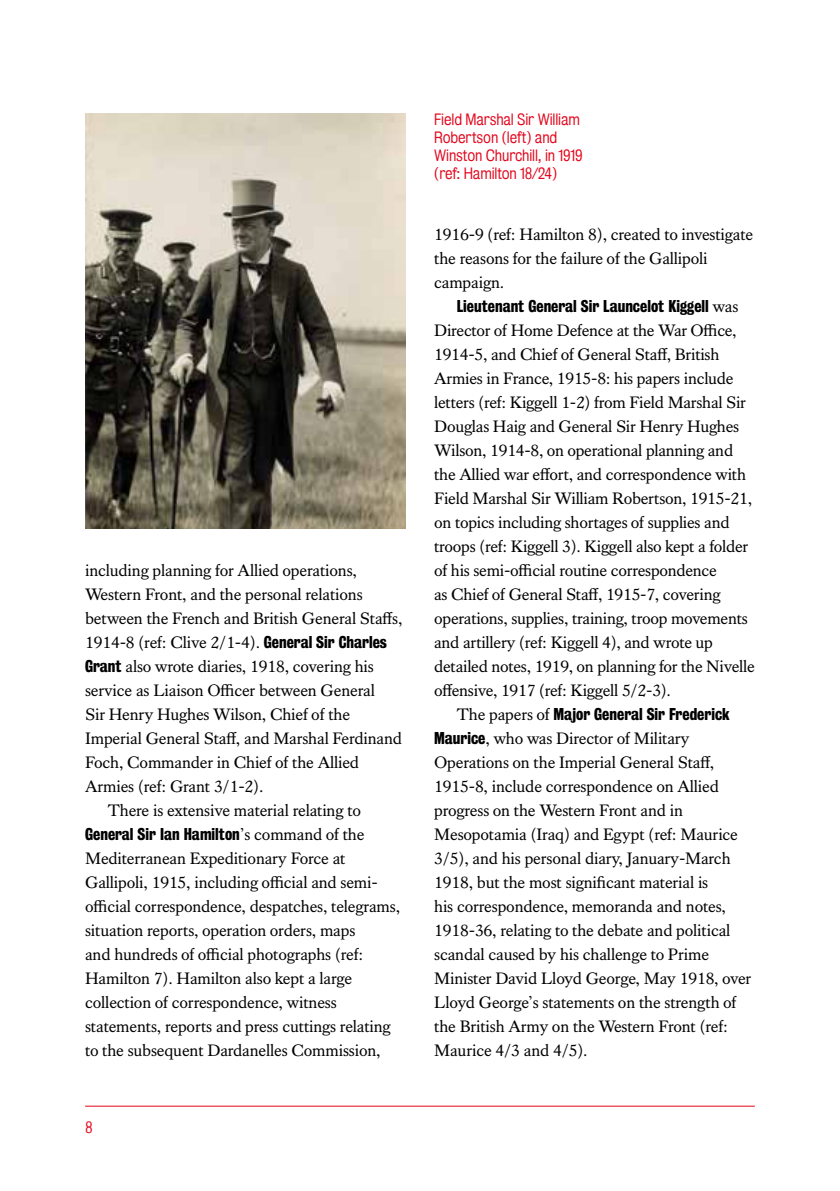
<style>
.page{position:relative;width:840px;height:1191px;background:#fff}
.page>*{position:absolute;margin:0;border:0;box-sizing:border-box;transform-origin:0 0}
.t1{font:17px/24px "Kings Caslon Text";letter-spacing:-.01em;color:#000}
.t2{font:15.6px "Kings Bureau Grot Three Seven";color:#000}
.t3{font:15px/18px "Kings Bureau Grot Five One";letter-spacing:-.01em;color:#e3051b}
.s1{font-family:"Kings Bureau Grot Three Seven";font-size:15.6px}
.s2{font-family:"Kings Caslon Text";font-size:17px}
</style>
<div class="page">
<hr style="left:85px;top:1105px;width:669px;height:1px;background:#e3051b">
<img style="left:85px;top:113px;width:320px;height:415px">
<p class="t1" style="left:85px;top:558px;width:273px">including planning for Allied operations,</p>
<p class="t1" style="left:85px;top:582px;width:279px">Western Front, and the personal relations</p>
<p class="t1" style="left:85px;top:606px;width:318px">between the French and British General Staffs,</p>
<p class="t1" style="left:85px;top:630px;width:303px">1914-8 (ref: Clive 2/1-4). <span class="s1">General Sir Charles</span></p>
<p class="t1" style="left:85px;top:654px;width:290px"><span class="s1">Grant</span> also wrote diaries, 1918, covering his</p>
<p class="t1" style="left:85px;top:678px;width:291px">service as Liaison Officer between General</p>
<p class="t1" style="left:85px;top:702px;width:266px">Sir Henry Hughes Wilson, Chief of the</p>
<p class="t1" style="left:85px;top:726px;width:318px">Imperial General Staff, and Marshal Ferdinand</p>
<p class="t1" style="left:85px;top:750px;width:275px">Foch, Commander in Chief of the Allied</p>
<p class="t1" style="left:85px;top:774px;width:180px">Armies (ref: Grant 3/1-2).</p>
<p class="t1" style="left:108px;top:798px;width:254px">There is extensive material relating to</p>
<p class="t2" style="left:85px;top:825px;width:281px">General Sir Ian Hamilton<span class="s2">’s command of the</span></p>
<p class="t1" style="left:85px;top:846px;width:316px">Mediterranean Expeditionary Force at Gallipoli, 1915, including official and semi&shy;official correspondence, despatches, telegrams, situation reports, operation orders, maps<br>and hundreds of official photographs (ref:<br>Hamilton 7). Hamilton also kept a large collection of correspondence, witness statements, reports and press cuttings relating to the subsequent Dardanelles Commission,</p>
<p class="t3" style="left:85px;top:1118px;width:9px">8</p>
<p class="t3" style="left:434px;top:111px;width:150px">Field Marshal Sir William<br>Robertson (left) and<br>Winston Churchill, in 1919 (ref: Hamilton 18/24)</p>
<p class="t1" style="left:434px;top:222px;width:320px">1916-9 (ref: Hamilton 8), created to investigate the reasons for the failure of the Gallipoli campaign.</p>
<p class="t2" style="left:456px;top:297px;width:283px">Lieutenant General Sir Launcelot Kiggell <span class="s2">was</span></p>
<p class="t1" style="left:434px;top:318px;width:322px">Director of Home Defence at the War Office, 1914-5, and Chief of General Staff, British Armies in France, 1915-8: his papers include letters (ref: Kiggell 1-2) from Field Marshal Sir Douglas Haig and General Sir Henry Hughes Wilson, 1914-8, on operational planning and the Allied war effort, and correspondence with Field Marshal Sir William Robertson, 1915-21, on topics including shortages of supplies and troops (ref: Kiggell 3). Kiggell also kept a folder of his semi-official routine correspondence<br>as Chief of General Staff, 1915-7, covering operations, supplies, training, troop movements and artillery (ref: Kiggell 4), and wrote up detailed notes, 1919, on planning for the Nivelle offensive, 1917 (ref: Kiggell 5/2-3).</p>
<p class="t2" style="left:456px;top:705px;width:274px"><span class="s2">The papers of</span> Major General Sir Frederick</p>
<p class="t1" style="left:434px;top:726px;width:318px"><span class="s1">Maurice</span>, who was Director of Military Operations on the Imperial General Staff, 1915-8, include correspondence on Allied progress on the Western Front and in Mesopotamia (Iraq) and Egypt (ref: Maurice 3/5), and his personal diary, January-March 1918, but the most significant material is<br>his correspondence, memoranda and notes, 1918-36, relating to the debate and political scandal caused by his challenge to Prime Minister David Lloyd George, May 1918, over Lloyd George’s statements on the strength of the British Army on the Western Front (ref:<br>Maurice 4/3 and 4/5).</p>
</div>
